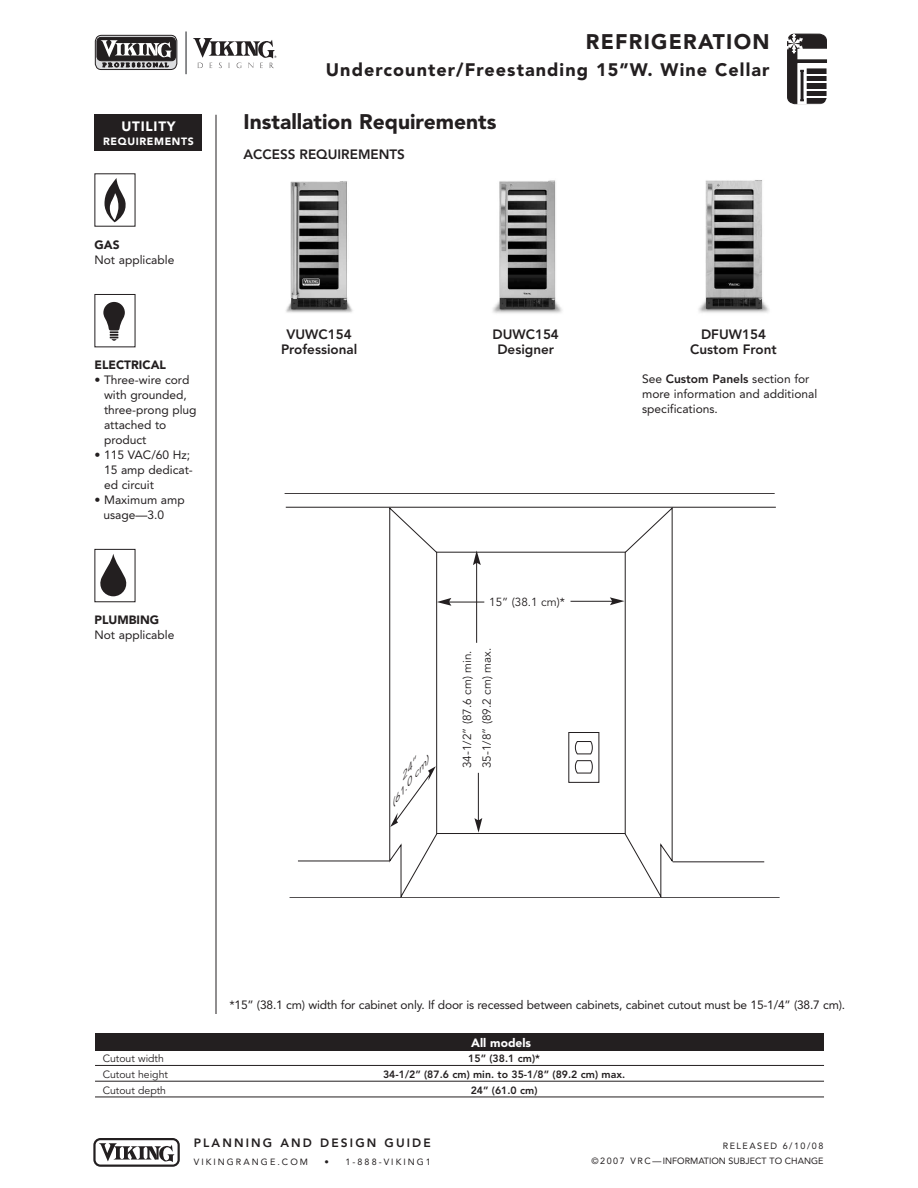
<style>
.page{position:relative;width:918px;height:1188px;background:#fff}
.page>*{position:absolute;margin:0;border:0;box-sizing:border-box;transform-origin:0 0}
.t1{font:900 21px "Avenir";color:#231f20}
.t2{font:900 21px "Avenir";letter-spacing:.06em;color:#231f20}
.t3{font:900 18px "Avenir";letter-spacing:.06em;color:#231f20}
.t4{font:800 13.5px/15px "Avenir";color:#231f20;text-align:center}
.t5{font:900 13.5px "Avenir";letter-spacing:.06em;color:#fff}
.t6{font:12px/15px "Avenir";color:#231f20}
.t7{font:800 12px "Avenir";letter-spacing:.175em;color:#231f20}
.t8{font:900 12px "Avenir";color:#231f20}
.t9{font:900 12px "Avenir";color:#fff}
.t10{font:11.7px/19.8px "Avenir";color:#231f20}
.t11{font:800 10.5px "Avenir";color:#231f20}
.t12{font:10.5px "Avenir";color:#231f20}
.t13{font:900 10.5px "Avenir";letter-spacing:.06em;color:#fff}
.t14{font:9px/15px "Avenir";color:#231f20;text-align:right}
.t15{font:9px "Avenir";letter-spacing:.23em;color:#231f20}
.t16{font:italic 7.2px/8.6px "Avenir";color:#231f20;scale:1.95 1}
.s1{font-weight:800}
</style>
<div class="page">
<hr style="left:216px;top:115px;width:1px;height:899px;background:#231f20">
<hr style="left:185px;top:31px;width:2px;height:43px;background:#6c6d70">
<svg style="left:95px;top:35px;width:83px;height:35px;background:#6e6c6c"></svg>
<svg style="left:193px;top:38px;width:83px;height:30px"></svg>
<svg style="left:787px;top:33px;width:40px;height:71px"></svg>
<hr style="left:806px;top:89px;width:21px;height:2px;background:#fff">
<hr style="left:806px;top:96px;width:22px;height:2px;background:#fff">
<svg style="left:93px;top:1138px;width:87px;height:29px"></svg>
<div style="left:94px;top:115px;width:108px;height:36px;background:#231f20"></div>
<svg style="left:103px;top:302px;width:22px;height:39px"></svg>
<svg style="left:100px;top:554px;width:26px;height:42px"></svg>
<div style="left:94px;top:549px;width:41px;height:53px;border:1px solid #231f20"></div>
<svg style="left:105px;top:178px;width:21px;height:44px"></svg>
<hr style="left:285px;top:493px;width:490px;height:1px;background:#231f20">
<hr style="left:286px;top:507px;width:490px;height:1px;background:#231f20">
<hr style="left:290px;top:897px;width:490px;height:1px;background:#231f20">
<svg style="left:451px;top:552px;width:159px;height:282px"></svg>
<hr style="left:673px;top:862px;width:91px;height:1px;background:#231f20">
<hr style="left:298px;top:861px;width:91px;height:1px;background:#231f20">
<div style="left:498px;top:584px;width:102px;height:27px;background:#fff"></div>
<div style="left:457px;top:643px;width:19px;height:133px;background:#fff"></div>
<svg style="left:473px;top:551px;width:8px;height:14px"></svg>
<svg style="left:474px;top:818px;width:8px;height:15px"></svg>
<hr style="left:476px;top:555px;width:1px;height:88px;background:#231f20">
<hr style="left:478px;top:773px;width:1px;height:57px;background:#231f20">
<svg style="left:389px;top:507px;width:62px;height:391px"></svg>
<svg style="left:610px;top:507px;width:63px;height:391px"></svg>
<hr style="left:441px;top:602px;width:43px;height:1px;background:#231f20">
<hr style="left:571px;top:601px;width:48px;height:1px;background:#231f20">
<div style="left:569px;top:733px;width:30px;height:49px;background:#fff"></div>
<div style="left:569px;top:732px;width:30px;height:51px;border:1px solid #231f20"></div>
<svg style="left:575px;top:742px;width:18px;height:12px"></svg>
<svg style="left:575px;top:761px;width:18px;height:13px"></svg>
<div style="left:95px;top:1034px;width:729px;height:17px;background:#231f20"></div>
<hr style="left:95px;top:1065px;width:729px;height:1px;background:#231f20">
<hr style="left:95px;top:1081px;width:729px;height:1px;background:#231f20">
<hr style="left:95px;top:1097px;width:729px;height:1px;background:#231f20">
<img style="left:493px;top:180px;width:69px;height:134px">
<img style="left:698px;top:180px;width:71px;height:133px">
<img style="left:286px;top:181px;width:67px;height:132px">
<p class="t5" style="left:121px;top:118px;width:56px">UTILITY</p>
<p class="t13" style="left:103px;top:135px;width:92px">REQUIREMENTS</p>
<p class="t8" style="left:94px;top:238px;width:27px">GAS</p>
<p class="t6" style="left:94px;top:252px;width:81px">Not applicable</p>
<p class="t8" style="left:94px;top:358px;width:73px">ELECTRICAL</p>
<p class="t6" style="left:104px;top:372px;width:94px;text-indent:-10px">• Three-wire cord with grounded, three-prong plug attached to product</p>
<p class="t6" style="left:104px;top:447px;width:90px;text-indent:-10px">• 115 VAC/60 Hz;<br>15 amp dedicat&shy;ed circuit</p>
<p class="t6" style="left:103px;top:492px;width:83px;text-indent:-9px">• Maximum amp usage—3.0</p>
<p class="t8" style="left:94px;top:613px;width:66px">PLUMBING</p>
<p class="t6" style="left:94px;top:627px;width:81px">Not applicable</p>
<h1 class="t2" style="left:586px;top:29px;width:185px">REFRIGERATION</h1>
<h2 class="t3" style="left:326px;top:58px;width:445px">Undercounter/Freestanding 15”W. Wine Cellar</h2>
<h1 class="t1" style="left:244px;top:109px;width:254px">Installation Requirements</h1>
<p class="t4" style="left:244px;top:147px;width:163px">ACCESS REQUIREMENTS</p>
<p class="t4" style="left:281px;top:327px;width:78px">VUWC154<br>Professional</p>
<p class="t4" style="left:493px;top:327px;width:68px">DUWC154<br>Designer</p>
<p class="t4" style="left:690px;top:327px;width:88px">DFUW154<br>Custom Front</p>
<p class="t16" style="left:381px;top:798px;width:31px;text-indent:27px;rotate:-52deg">24” (61.0 cm)</p>
<p class="t10" style="left:489px;top:592px;width:77px">15” (38.1 cm)*</p>
<p class="t10" style="left:458px;top:768px;width:122px;rotate:-90deg">34-1/2” (87.6 cm) min.<br>35-1/8” (89.2 cm) max.</p>
<p class="t6" style="left:642px;top:371px;width:177px">See <span class="s1">Custom Panels</span> section for more information and additional specifications.</p>
<p class="t6" style="left:230px;top:998px;width:617px">*15” (38.1 cm) width for cabinet only. If door is recessed between cabinets, cabinet cutout must be 15-1/4” (38.7 cm).</p>
<p class="t9" style="left:471px;top:1035px;width:61px">All models</p>
<p class="t12" style="left:103px;top:1053px;width:63px">Cutout width</p>
<p class="t11" style="left:468px;top:1053px;width:73px">15” (38.1 cm)*</p>
<p class="t12" style="left:103px;top:1069px;width:67px">Cutout height</p>
<p class="t11" style="left:383px;top:1068px;width:244px">34-1/2” (87.6 cm) min. to 35-1/8” (89.2 cm) max.</p>
<p class="t12" style="left:103px;top:1084px;width:65px">Cutout depth</p>
<p class="t11" style="left:471px;top:1084px;width:68px">24” (61.0 cm)</p>
<p class="t7" style="left:194px;top:1136px;width:238px">PLANNING AND DESIGN GUIDE</p>
<p class="t15" style="left:194px;top:1157px;width:116px">VIKINGRANGE.COM</p>
<p class="t15" style="left:325px;top:1157px;width:108px">• 1-888-VIKING1</p>
<p class="t14" style="left:592px;top:1138px;width:233px">RELEASED 6/10/08<br>© 2 0 0 7 V R C — INFORMATION SUBJECT TO CHANGE</p>
</div>
